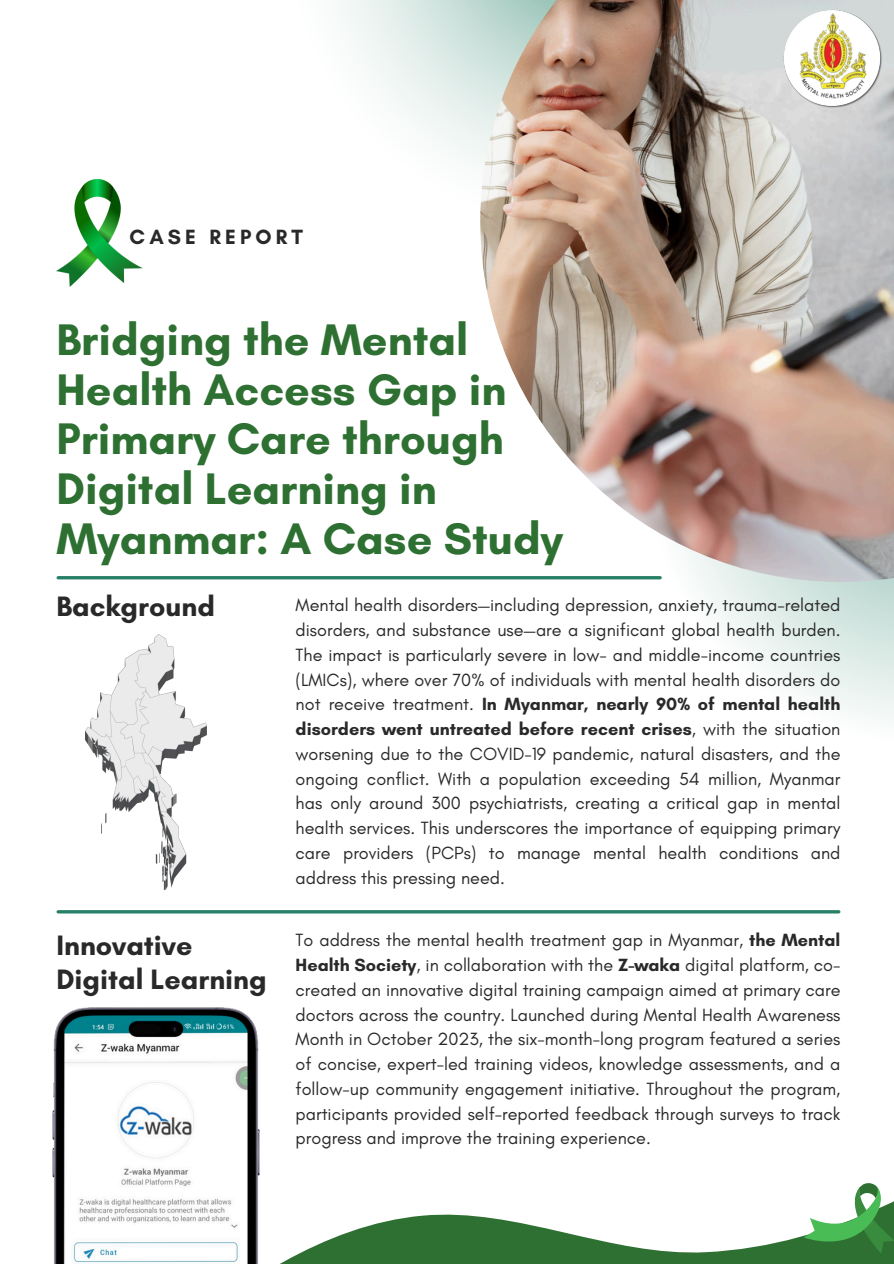
<style>
.page{position:relative;width:894px;height:1264px;background:#fff}
.page>*{position:absolute;margin:0;border:0;box-sizing:border-box;transform-origin:0 0}
.t1{font:700 45px/49.5px "Glacial Indifference";color:#2e7032}
.t2{font:700 28.5px/33.8px "Glacial Indifference";color:#292929}
.t3{font:700 21px "Glacial Indifference";letter-spacing:.195em;color:#292929}
.t4{font:18px/24.8px "Glacial Indifference";color:#292929;text-align:justify}
.s1{font-weight:700}
</style>
<div class="page">
<svg style="left:699px;top:582px;width:194px;height:138px"></svg>
<svg style="left:142px;top:0;width:338px;height:269px"></svg>
<img style="left:480px;top:0;width:413px;height:582px">
<hr style="left:58px;top:910px;width:780px;height:3px;background:#278067">
<hr style="left:58px;top:576px;width:602px;height:3px;background:#278067">
<img style="left:52px;top:1007px;width:208px;height:256px">
<svg style="left:123px;top:1135px;width:770px;height:128px"></svg>
<svg style="left:804px;top:1182px;width:89px;height:72px"></svg>
<img style="left:56px;top:180px;width:86px;height:107px">
<img style="left:85px;top:635px;width:122px;height:254px">
<img style="left:782px;top:9px;width:99px;height:99px">
<img style="left:789px;top:9px;width:86px;height:89px">
<h3 class="t3" style="left:130px;top:224px;width:175px">CASE REPORT</h3>
<p class="t1" style="left:56px;top:315px;width:508px">Bridging the Mental<br>Health Access Gap in<br>Primary Care through<br>Digital Learning in<br>Myanmar: A Case Study</p>
<h2 class="t2" style="left:56px;top:589px;width:160px">Background</h2>
<h1 class="t2" style="left:56px;top:928px;width:212px">Innovative<br>Digital Learning</h1>
<p class="t4" style="left:295px;top:592px;width:546px">Mental health disorders—including depression, anxiety, trauma-related disorders, and substance use—are a significant global health burden.<br>The impact is particularly severe in low- and middle-income countries (LMICs), where over 70% of individuals with mental health disorders do not receive treatment. <span class="s1">In Myanmar, nearly 90% of mental health disorders went untreated before recent crises</span>, with the situation worsening due to the COVID-19 pandemic, natural disasters, and the ongoing conflict. With a population exceeding 54 million, Myanmar has only around 300 psychiatrists, creating a critical gap in mental health services. This underscores the importance of equipping primary care providers (PCPs) to manage mental health conditions and address this pressing need.</p>
<p class="t4" style="left:295px;top:927px;width:546px">To address the mental health treatment gap in Myanmar, <span class="s1">the Mental Health Society</span>, in collaboration with the <span class="s1">Z-waka</span> digital platform, co&shy;created an innovative digital training campaign aimed at primary care doctors across the country. Launched during Mental Health Awareness Month in October 2023, the six-month-long program featured a series of concise, expert-led training videos, knowledge assessments, and a follow-up community engagement initiative. Throughout the program, participants provided self-reported feedback through surveys to track progress and improve the training experience.</p>
</div>
